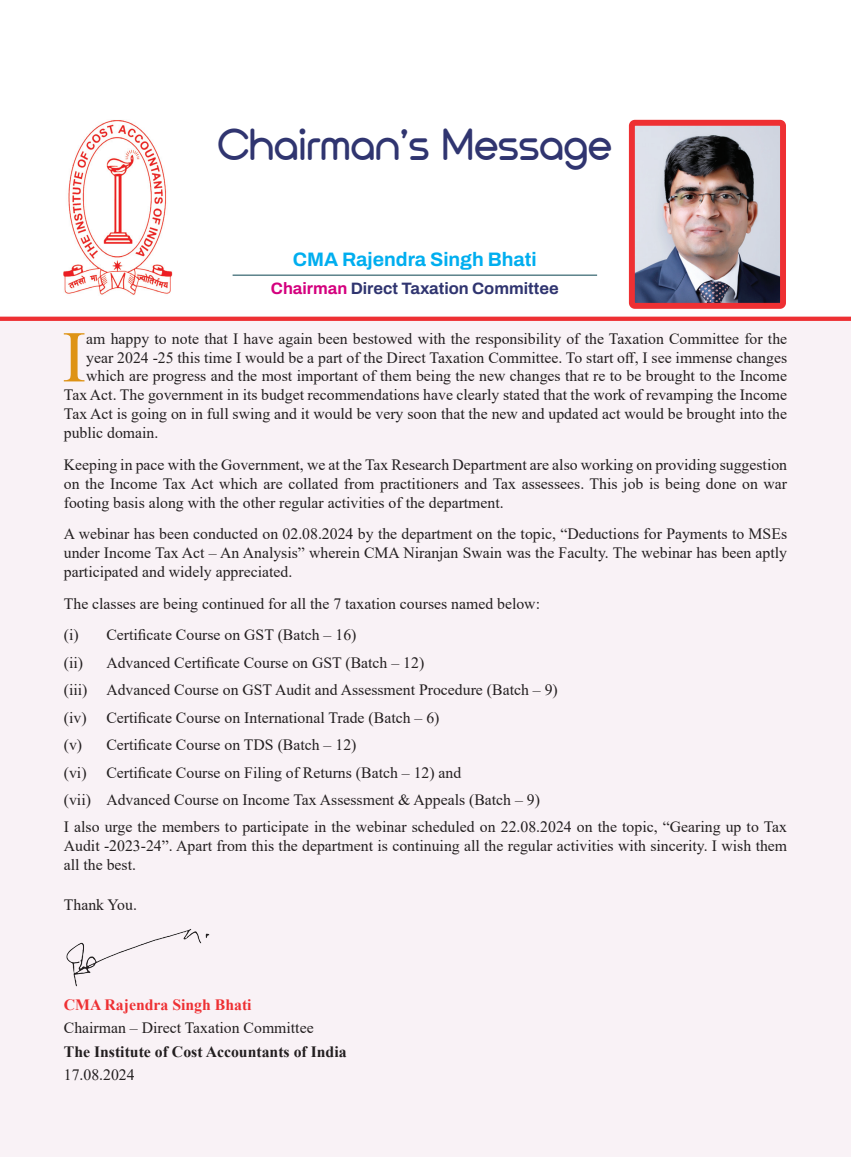
<style>
.page{position:relative;width:851px;height:1157px;background:#fff}
.page>*{position:absolute;margin:0;border:0;box-sizing:border-box;transform-origin:0 0}
.Body{font:72.9px "Times New Roman";color:#de9315}
.t1{font:42px "Versatylo Rounded";color:#303570}
.Author_name{font:700 19.5px "Archivo";color:#00aeef}
.t2{font:700 16.5px "Archivo";color:#303570}
.Body-2{font:15.75px/18.9px "Times New Roman";color:#231f20;text-align:justify}
.Tab_Setting_1{font:15.75px "Times New Roman";color:#231f20}
.Body_Bold{font:700 15.75px "Times New Roman";color:#231f20}
.Body_Bold-2{font:700 15.75px "Times New Roman";color:#ee3033}
.s1{color:#d4017e}
</style>
<div class="page">
<div style="left:0;top:317px;width:850px;height:840px;background:#f9f2f6"></div>
<svg style="left:0;top:317px;width:850px;height:4px;background:#ee3336"></svg>
<img style="left:66px;top:929px;width:144px;height:58px">
<img style="left:635px;top:127px;width:143px;height:175px">
<div style="left:628px;top:120px;width:157px;height:189px;border:6px solid #ee3033;border-radius:3px"></div>
<hr style="left:232px;top:274px;width:365px;height:2px;background:#5c838b">
<img style="left:64px;top:120px;width:108px;height:175px">
<p class="t1" style="left:218px;top:122px;width:396px">Chairman’s Message</p>
<p class="Author_name" style="left:293px;top:245px;width:245px">CMA Rajendra Singh Bhati</p>
<p class="t2" style="left:271px;top:276px;width:289px"><span class="s1">Chairman</span> Direct Taxation Committee</p>
<p class="Body" style="left:62px;top:305px;width:26px">I</p>
<p class="Body-2" style="left:86px;top:328px;width:702px">am happy to note that I have again been bestowed with the responsibility of the Taxation Committee for the</p>
<p class="Body-2" style="left:86px;top:347px;width:702px">year 2024 -25 this time I would be a part of the Direct Taxation Committee. To start off, I see immense changes</p>
<p class="Body-2" style="left:86px;top:366px;width:702px">which are progress and the most important of them being the new changes that re to be brought to the Income</p>
<p class="Body-2" style="left:64px;top:385px;width:724px">Tax Act. The government in its budget recommendations have clearly stated that the work of revamping the Income</p>
<p class="Body-2" style="left:64px;top:404px;width:724px">Tax Act is going on in full swing and it would be very soon that the new and updated act would be brought into the</p>
<p class="Body-2" style="left:64px;top:423px;width:96px">public domain.</p>
<p class="Body-2" style="left:64px;top:454px;width:724px">Keeping in pace with the Government, we at the Tax Research Department are also working on providing suggestion on the Income Tax Act which are collated from practitioners and Tax assessees. This job is being done on war footing basis along with the other regular activities of the department.</p>
<p class="Body-2" style="left:64px;top:524px;width:724px">A webinar has been conducted on 02.08.2024 by the department on the topic, “Deductions for Payments to MSEs under Income Tax Act – An Analysis” wherein CMA Niranjan Swain was the Faculty. The webinar has been aptly participated and widely appreciated.</p>
<p class="Body-2" style="left:64px;top:593px;width:477px">The classes are being continued for all the 7 taxation courses named below:</p>
<p class="Tab_Setting_1" style="left:64px;top:624px;width:294px">(i) Certificate Course on GST (Batch – 16)</p>
<p class="Tab_Setting_1" style="left:64px;top:651px;width:21px">(ii)</p>
<p class="Tab_Setting_1" style="left:106px;top:651px;width:319px">Advanced Certificate Course on GST (Batch – 12)</p>
<p class="Tab_Setting_1" style="left:64px;top:679px;width:495px">(iii) Advanced Course on GST Audit and Assessment Procedure (Batch – 9)</p>
<p class="Tab_Setting_1" style="left:64px;top:706px;width:24px">(iv)</p>
<p class="Tab_Setting_1" style="left:106px;top:706px;width:334px">Certificate Course on International Trade (Batch – 6)</p>
<p class="Tab_Setting_1" style="left:64px;top:733px;width:294px">(v) Certificate Course on TDS (Batch – 12)</p>
<p class="Tab_Setting_1" style="left:64px;top:761px;width:24px">(vi)</p>
<p class="Tab_Setting_1" style="left:106px;top:761px;width:356px">Certificate Course on Filing of Returns (Batch – 12) and</p>
<p class="Tab_Setting_1" style="left:64px;top:788px;width:477px">(vii) Advanced Course on Income Tax Assessment &amp; Appeals (Batch – 9)</p>
<p class="Body-2" style="left:64px;top:817px;width:724px">I also urge the members to participate in the webinar scheduled on 22.08.2024 on the topic, “Gearing up to Tax Audit -2023-24”. Apart from this the department is continuing all the regular activities with sincerity. I wish them all the best.</p>
<p class="Body-2" style="left:64px;top:895px;width:75px">Thank You.</p>
<p class="Body_Bold-2" style="left:64px;top:993px;width:189px">CMA Rajendra Singh Bhati</p>
<p class="Body-2" style="left:64px;top:1018px;width:251px">Chairman – Direct Taxation Committee</p>
<p class="Body_Bold" style="left:64px;top:1040px;width:284px">The Institute of Cost Accountants of India</p>
<p class="Body-2" style="left:64px;top:1064px;width:72px">17.08.2024</p>
</div>
